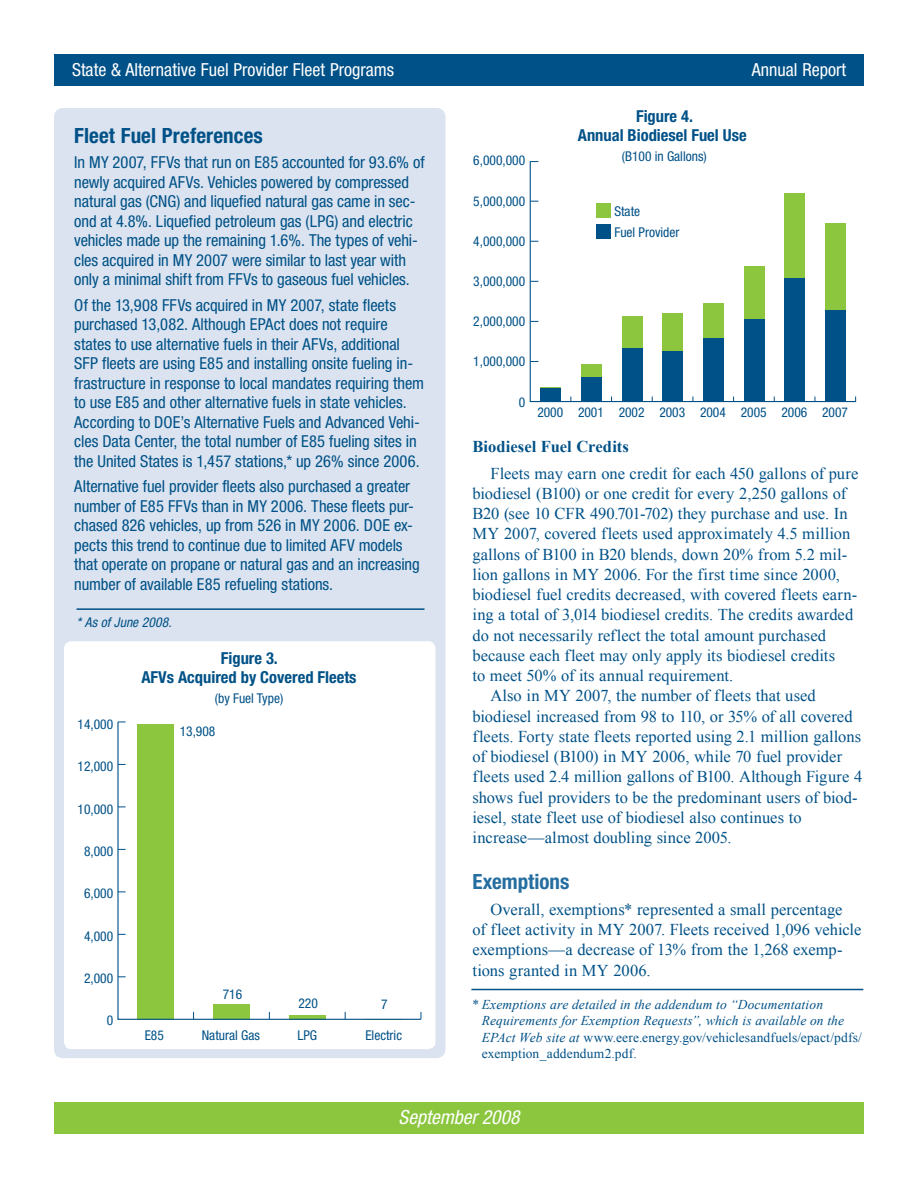
<style>
.page{position:relative;width:918px;height:1188px;background:#fff}
.page>*{position:absolute;margin:0;border:0;box-sizing:border-box;transform-origin:0 0}
.Subheads{font:700 condensed 21px "Helvetica Neue LT Std";letter-spacing:.005em;color:#005187}
.Subheads-2{font:700 condensed 21px "Helvetica Neue LT Std";color:#256ea0}
.t1{font:italic condensed 19.5px "Helvetica Neue LT Std";color:#fff}
.t2{font:condensed 18px "Helvetica Neue LT Std";color:#fff}
.Base_Text{font:16.5px/20.2px "Times New Roman";color:#005187}
.Sidebar_Text{font:condensed 16.5px/19.5px "Helvetica Neue LT Std";letter-spacing:-.005em;color:#005187}
.t3{font:700 condensed 16.5px/19.5px "Helvetica Neue LT Std";color:#005187;text-align:center}
._2nd_level_heads{font:700 16.5px "Times New Roman";color:#005187}
.t4{font:condensed 13.5px/21px "Helvetica Neue LT Std";color:#005187}
.Captions{font:italic 13.5px/16.5px "Times New Roman";letter-spacing:.01em;color:#005187}
.Captions-2{font:italic condensed 13.5px "Helvetica Neue LT Std";letter-spacing:.005em;color:#005187}
.s1{font-style:normal}
</style>
<div class="page">
<div style="left:54px;top:54px;width:810px;height:32px;background:#005187"></div>
<div style="left:54px;top:1102px;width:810px;height:32px;background:#8bc63e"></div>
<div style="left:54px;top:108px;width:392px;height:950px;background:#dae3ef;border-radius:9px"></div>
<div style="left:64px;top:641px;width:372px;height:408px;background:#fff;border-radius:8px"></div>
<svg style="left:117px;top:721px;width:305px;height:299px"></svg>
<hr style="left:77px;top:608px;width:348px;height:2px;background:#005187">
<svg style="left:529px;top:161px;width:328px;height:242px"></svg>
<svg style="left:540px;top:387px;width:21px;height:1px"></svg>
<div style="left:540px;top:388px;width:21px;height:14px;background:#005187"></div>
<div style="left:581px;top:364px;width:21px;height:13px;background:#8bc63e"></div>
<div style="left:581px;top:377px;width:21px;height:25px;background:#005187"></div>
<div style="left:622px;top:317px;width:21px;height:31px;background:#8bc63e"></div>
<div style="left:622px;top:348px;width:21px;height:54px;background:#005187"></div>
<div style="left:662px;top:313px;width:21px;height:38px;background:#8bc63e"></div>
<div style="left:662px;top:351px;width:21px;height:51px;background:#005187"></div>
<div style="left:703px;top:303px;width:21px;height:35px;background:#8bc63e"></div>
<div style="left:703px;top:338px;width:21px;height:64px;background:#005187"></div>
<div style="left:744px;top:266px;width:21px;height:53px;background:#8bc63e"></div>
<div style="left:744px;top:319px;width:21px;height:83px;background:#005187"></div>
<div style="left:784px;top:193px;width:21px;height:85px;background:#8bc63e"></div>
<div style="left:784px;top:278px;width:21px;height:124px;background:#005187"></div>
<div style="left:825px;top:223px;width:21px;height:88px;background:#8bc63e"></div>
<div style="left:825px;top:311px;width:21px;height:91px;background:#005187"></div>
<hr style="left:471px;top:989px;width:392px;height:1px;background:#005187">
<p class="t2" style="left:72px;top:59px;width:324px">State &amp; Alternative Fuel Provider Fleet Programs</p>
<p class="t2" style="left:752px;top:59px;width:96px">Annual Report</p>
<p class="Subheads" style="left:74px;top:123px;width:190px">Fleet Fuel Preferences</p>
<p class="Sidebar_Text" style="left:74px;top:152px;width:352px">In MY 2007, FFVs that run on E85 accounted for 93.6% of newly acquired AFVs. Vehicles powered by compressed natural gas (CNG) and liquefied natural gas came in sec&shy;ond at 4.8%. Liquefied petroleum gas (LPG) and electric vehicles made up the remaining 1.6%. The types of vehi&shy;cles acquired in MY 2007 were similar to last year with only a minimal shift from FFVs to gaseous fuel vehicles.</p>
<p class="Sidebar_Text" style="left:74px;top:295px;width:351px">Of the 13,908 FFVs acquired in MY 2007, state fleets purchased 13,082. Although EPAct does not require states to use alternative fuels in their AFVs, additional SFP fleets are using E85 and installing onsite fueling in&shy;frastructure in response to local mandates requiring them to use E85 and other alternative fuels in state vehicles.<br>According to DOE’s Alternative Fuels and Advanced Vehi&shy;cles Data Center, the total number of E85 fueling sites in the United States is 1,457 stations,* up 26% since 2006.</p>
<p class="Sidebar_Text" style="left:74px;top:476px;width:347px">Alternative fuel provider fleets also purchased a greater number of E85 FFVs than in MY 2006. These fleets pur&shy;chased 826 vehicles, up from 526 in MY 2006. DOE ex&shy;pects this trend to continue due to limited AFV models that operate on propane or natural gas and an increasing number of available E85 refueling stations.</p>
<p class="Captions-2" style="left:76px;top:614px;width:97px">* As of June 2008.</p>
<p class="t4" style="left:78px;top:714px;width:37px">14,000</p>
<p class="t4" style="left:78px;top:756px;width:37px">12,000</p>
<p class="t4" style="left:78px;top:798px;width:37px">10,000</p>
<p class="t4" style="left:84px;top:841px;width:31px">8,000</p>
<p class="t4" style="left:84px;top:883px;width:31px">6,000</p>
<p class="t4" style="left:84px;top:925px;width:31px">4,000</p>
<p class="t4" style="left:84px;top:968px;width:31px">2,000</p>
<p class="t4" style="left:107px;top:1010px;width:8px">0</p>
<p class="t3" style="left:141px;top:648px;width:217px">Figure 3.<br>AFVs Acquired by Covered Fleets</p>
<p class="t4" style="left:215px;top:687px;width:70px">(by Fuel Type)</p>
<p class="t4" style="left:180px;top:720px;width:37px">13,908</p>
<p class="t4" style="left:223px;top:984px;width:21px">716</p>
<p class="t4" style="left:298px;top:993px;width:21px">220</p>
<p class="t4" style="left:381px;top:993px;width:8px">7</p>
<p class="t4" style="left:145px;top:1024px;width:21px">E85</p>
<p class="t4" style="left:202px;top:1024px;width:60px">Natural Gas</p>
<p class="t4" style="left:297px;top:1024px;width:21px">LPG</p>
<p class="t4" style="left:365px;top:1024px;width:38px">Electric</p>
<p class="t4" style="left:473px;top:150px;width:53px">6,000,000</p>
<p class="t4" style="left:473px;top:190px;width:53px">5,000,000</p>
<p class="t4" style="left:473px;top:230px;width:53px">4,000,000</p>
<p class="t4" style="left:473px;top:271px;width:53px">3,000,000</p>
<p class="t4" style="left:473px;top:311px;width:53px">2,000,000</p>
<p class="t4" style="left:473px;top:351px;width:53px">1,000,000</p>
<p class="t4" style="left:519px;top:391px;width:8px">0</p>
<p class="t3" style="left:578px;top:106px;width:170px">Figure 4.<br>Annual Biodiesel Fuel Use</p>
<p class="t4" style="left:622px;top:145px;width:86px">(B100 in Gallons)</p>
<p class="t4" style="left:614px;top:201px;width:67px">State<br>Fuel Provider</p>
<p class="t4" style="left:537px;top:401px;width:312px">2000 2001 2002 2003 2004 2005 2006 2007</p>
<p class="_2nd_level_heads" style="left:472px;top:437px;width:158px">Biodiesel Fuel Credits</p>
<p class="Base_Text" style="left:472px;top:463px;width:387px;text-indent:18px">Fleets may earn one credit for each 450 gallons of pure biodiesel (B100) or one credit for every 2,250 gallons of B20 (see 10 CFR 490.701-702) they purchase and use. In MY 2007, covered fleets used approximately 4.5 million gallons of B100 in B20 blends, down 20% from 5.2 mil&shy;lion gallons in MY 2006. For the first time since 2000, biodiesel fuel credits decreased, with covered fleets earn&shy;ing a total of 3,014 biodiesel credits. The credits awarded do not necessarily reflect the total amount purchased because each fleet may only apply its biodiesel credits<br>to meet 50% of its annual requirement.</p>
<p class="Base_Text" style="left:472px;top:686px;width:391px;text-indent:18px">Also in MY 2007, the number of fleets that used biodiesel increased from 98 to 110, or 35% of all covered fleets. Forty state fleets reported using 2.1 million gallons of biodiesel (B100) in MY 2006, while 70 fuel provider fleets used 2.4 million gallons of B100. Although Figure 4 shows fuel providers to be the predominant users of biod&shy;iesel, state fleet use of biodiesel also continues to increase—almost doubling since 2005.</p>
<p class="Subheads-2" style="left:472px;top:869px;width:98px">Exemptions</p>
<p class="Base_Text" style="left:472px;top:899px;width:390px;text-indent:18px">Overall, exemptions* represented a small percentage<br>of fleet activity in MY 2007. Fleets received 1,096 vehicle exemptions—a decrease of 13% from the 1,268 exemp&shy;tions granted in MY 2006.</p>
<p class="Captions" style="left:482px;top:996px;width:382px;text-indent:-10px">* Exemptions are detailed in the addendum to “Documentation Requirements for Exemption Requests”, which is available on the EPAct Web site at <span class="s1">www.eere.energy.gov/vehiclesandfuels/epact/pdfs/ exemption_addendum2.pdf.</span></p>
<p class="t1" style="left:399px;top:1106px;width:122px">September 2008</p>
</div>
